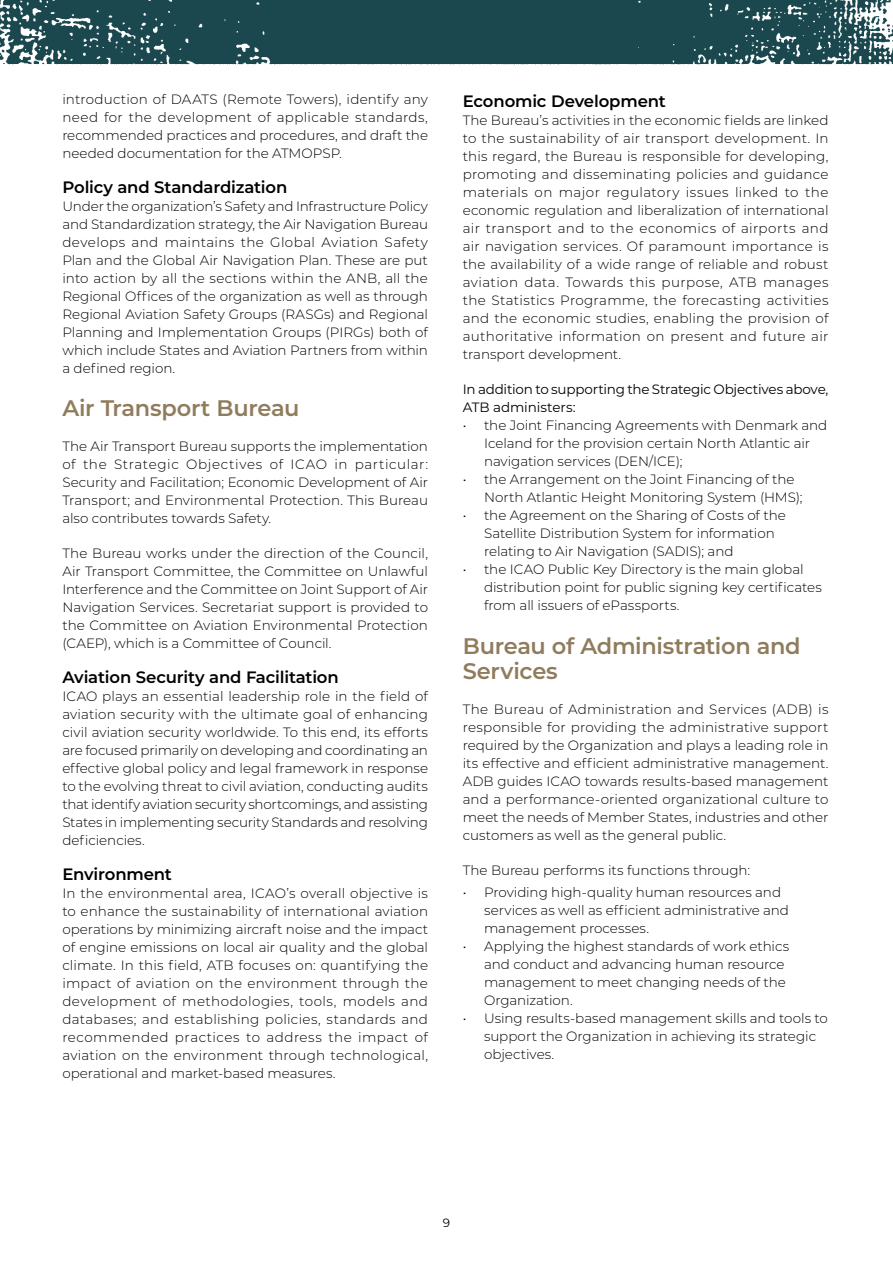
<style>
.page{position:relative;width:893px;height:1263px;background:#fff}
.page>*{position:absolute;margin:0;border:0;box-sizing:border-box;transform-origin:0 0}
.t1{font:600 22.5px/25.5px "Montserrat";letter-spacing:-.015em;color:#8f7c5c}
.t2{font:600 16.5px "Montserrat";letter-spacing:-.01em;color:#000}
.t3{font:300 13.5px/18px "Montserrat";letter-spacing:-.005em;color:#000;text-align:justify}
.t4{font:13.5px/18px "Montserrat";letter-spacing:-.015em;color:#000}
.t5{font:12px "Montserrat";color:#000}
</style>
<div class="page">
<img style="left:0;top:0;width:893px;height:65px">
<p class="t3" style="left:62px;top:90px;width:367px">introduction of DAATS (Remote Towers), identify any need for the development of applicable standards, recommended practices and procedures, and draft the needed documentation for the ATMOPSP.</p>
<p class="t2" style="left:62px;top:176px;width:227px">Policy and Standardization</p>
<p class="t3" style="left:62px;top:197px;width:367px">Under the organization’s Safety and Infrastructure Policy and Standardization strategy, the Air Navigation Bureau develops and maintains the Global Aviation Safety Plan and the Global Air Navigation Plan. These are put into action by all the sections within the ANB, all the Regional Offices of the organization as well as through Regional Aviation Safety Groups (RASGs) and Regional Planning and Implementation Groups (PIRGs) both of which include States and Aviation Partners from within a defined region.</p>
<h1 class="t1" style="left:62px;top:394px;width:239px">Air Transport Bureau</h1>
<p class="t3" style="left:62px;top:436px;width:367px">The Air Transport Bureau supports the implementation of the Strategic Objectives of ICAO in particular:<br>Security and Facilitation; Economic Development of Air Transport; and Environmental Protection. This Bureau also contributes towards Safety.</p>
<p class="t3" style="left:62px;top:543px;width:367px">The Bureau works under the direction of the Council, Air Transport Committee, the Committee on Unlawful Interference and the Committee on Joint Support of Air Navigation Services. Secretariat support is provided to the Committee on Aviation Environmental Protection (CAEP), which is a Committee of Council.</p>
<p class="t2" style="left:62px;top:665px;width:278px">Aviation Security and Facilitation</p>
<p class="t3" style="left:62px;top:686px;width:367px">ICAO plays an essential leadership role in the field of aviation security with the ultimate goal of enhancing civil aviation security worldwide. To this end, its efforts are focused primarily on developing and coordinating an effective global policy and legal framework in response to the evolving threat to civil aviation, conducting audits that identify aviation security shortcomings, and assisting States in implementing security Standards and resolving deficiencies.</p>
<p class="t2" style="left:62px;top:862px;width:111px">Environment</p>
<p class="t3" style="left:62px;top:883px;width:367px">In the environmental area, ICAO’s overall objective is to enhance the sustainability of international aviation operations by minimizing aircraft noise and the impact of engine emissions on local air quality and the global climate. In this field, ATB focuses on: quantifying the impact of aviation on the environment through the development of methodologies, tools, models and databases; and establishing policies, standards and recommended practices to address the impact of aviation on the environment through technological, operational and market-based measures.</p>
<p class="t2" style="left:463px;top:89px;width:205px">Economic Development</p>
<p class="t3" style="left:463px;top:111px;width:367px">The Bureau’s activities in the economic fields are linked to the sustainability of air transport development. In this regard, the Bureau is responsible for developing, promoting and disseminating policies and guidance materials on major regulatory issues linked to the economic regulation and liberalization of international air transport and to the economics of airports and air navigation services. Of paramount importance is the availability of a wide range of reliable and robust aviation data. Towards this purpose, ATB manages the Statistics Programme, the forecasting activities and the economic studies, enabling the provision of authoritative information on present and future air transport development.</p>
<p class="t4" style="left:463px;top:380px;width:367px">In addition to supporting the Strategic Objectives above,<br>ATB administers:</p>
<p class="t3" style="left:484px;top:416px;width:345px;text-align:left;text-indent:-21px">• the Joint Financing Agreements with Denmark and<br>Iceland for the provision certain North Atlantic air navigation services (DEN/ICE);</p>
<p class="t3" style="left:484px;top:470px;width:320px;text-indent:-21px">• the Arrangement on the Joint Financing of the<br>North Atlantic Height Monitoring System (HMS);</p>
<p class="t3" style="left:484px;top:506px;width:303px;text-align:left;text-indent:-21px">• the Agreement on the Sharing of Costs of the<br>Satellite Distribution System for information relating to Air Navigation (SADIS); and</p>
<p class="t3" style="left:484px;top:560px;width:339px;text-align:left;text-indent:-21px">• the ICAO Public Key Directory is the main global distribution point for public signing key certificates from all issuers of ePassports.</p>
<h1 class="t1" style="left:463px;top:632px;width:339px">Bureau of Administration and<br>Services</h1>
<p class="t3" style="left:463px;top:700px;width:367px">The Bureau of Administration and Services (ADB) is responsible for providing the administrative support required by the Organization and plays a leading role in its effective and efficient administrative management.<br>ADB guides ICAO towards results-based management and a performance-oriented organizational culture to meet the needs of Member States, industries and other customers as well as the general public.</p>
<p class="t3" style="left:463px;top:861px;width:289px">The Bureau performs its functions through:</p>
<p class="t3" style="left:484px;top:883px;width:306px;text-align:left;text-indent:-21px">• Providing high-quality human resources and services as well as efficient administrative and management processes.</p>
<p class="t3" style="left:484px;top:937px;width:307px;text-align:left;text-indent:-21px">• Applying the highest standards of work ethics and conduct and advancing human resource management to meet changing needs of the Organization.</p>
<p class="t3" style="left:484px;top:1009px;width:345px;text-align:left;text-indent:-21px">• Using results-based management skills and tools to support the Organization in achieving its strategic objectives.</p>
<p class="t5" style="left:443px;top:1214px;width:9px">9</p>
</div>
